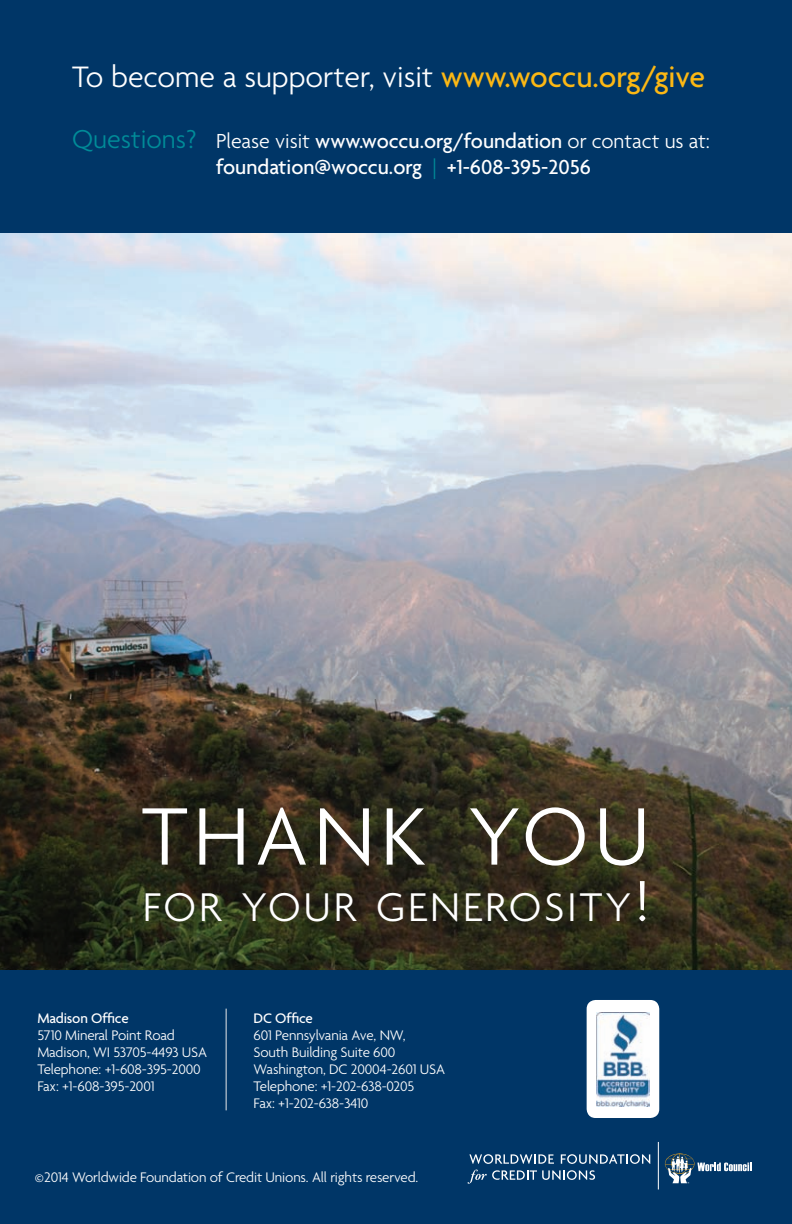
<style>
.page{position:relative;width:792px;height:1224px;background:#fff}
.page>*{position:absolute;margin:0;border:0;box-sizing:border-box;transform-origin:0 0}
.t1{font:300 88.2px "Agenda";letter-spacing:.065em;color:#fff}
.t2{font:300 43.4px "Agenda";letter-spacing:.065em;color:#fff}
.t3{font:300 32px "Agenda";color:#fff}
.t4{font:300 22px "Agenda";color:#fff}
.t5{font:500 22px "Agenda";color:#fff}
.t6{font:300 15px/17px "Agenda";letter-spacing:-.01em;color:#fff}
.t7{font:500 15px "Agenda";letter-spacing:-.01em;color:#fff}
.s1{font-weight:500;color:#fcb814}
.s2{font-size:28px;color:#008b98}
.s3{font-weight:500}
.s4{font-weight:300;color:#008b98}
.s5{font-size:62px}
</style>
<div class="page">
<img style="left:0;top:233px;width:792px;height:738px">
<div style="left:0;top:971px;width:792px;height:253px;background:#003667"></div>
<div style="left:0;top:0;width:792px;height:233px;background:#003667"></div>
<svg style="left:469px;top:1154px;width:85px;height:10px"></svg>
<svg style="left:561px;top:1154px;width:89px;height:10px"></svg>
<svg style="left:468px;top:1170px;width:127px;height:14px"></svg>
<hr style="left:658px;top:1142px;width:1px;height:48px;background:#fff">
<svg style="left:665px;top:1154px;width:87px;height:29px"></svg>
<hr style="left:226px;top:1009px;width:1px;height:101px;background:#e6e7e9">
<div style="left:587px;top:1000px;width:72px;height:118px;background:#fff;border-radius:9px"></div>
<img style="left:596px;top:1013px;width:53px;height:93px">
<p class="t3" style="left:72px;top:57px;width:635px">To become a supporter, visit <span class="s1">www.woccu.org/give</span></p>
<p class="t4" style="left:72px;top:128px;width:639px"><span class="s2">Questions?</span> Please visit <span class="s3">www.woccu.org/foundation</span> or contact us at:</p>
<p class="t5" style="left:216px;top:153px;width:376px">foundation@woccu.org <span class="s4">|</span> +1-608-395-2056</p>
<p class="t1" style="left:142px;top:784px;width:510px">THANK YOU</p>
<p class="t2" style="left:143px;top:881px;width:508px">FOR YOUR GENEROSITY<span class="s5">!</span></p>
<p class="t7" style="left:37px;top:1009px;width:93px">Madison Office</p>
<p class="t6" style="left:37px;top:1026px;width:139px">5710 Mineral Point Road</p>
<p class="t6" style="left:37px;top:1043px;width:171px">Madison, WI 53705-4493 USA</p>
<p class="t6" style="left:37px;top:1060px;width:165px">Telephone: +1-608-395-2000</p>
<p class="t6" style="left:37px;top:1077px;width:119px">Fax: +1-608-395-2001</p>
<p class="t7" style="left:254px;top:1009px;width:61px">DC Office</p>
<p class="t6" style="left:254px;top:1026px;width:154px">601 Pennsylvania Ave, NW,<br>South Building Suite 600</p>
<p class="t6" style="left:254px;top:1060px;width:193px">Washington, DC 20004-2601 USA</p>
<p class="t6" style="left:254px;top:1077px;width:162px">Telephone: +1-202-638-0205</p>
<p class="t6" style="left:254px;top:1094px;width:117px">Fax: +1-202-638-3410</p>
<p class="t6" style="left:35px;top:1169px;width:385px">©2014 Worldwide Foundation of Credit Unions. All rights reserved.</p>
</div>
